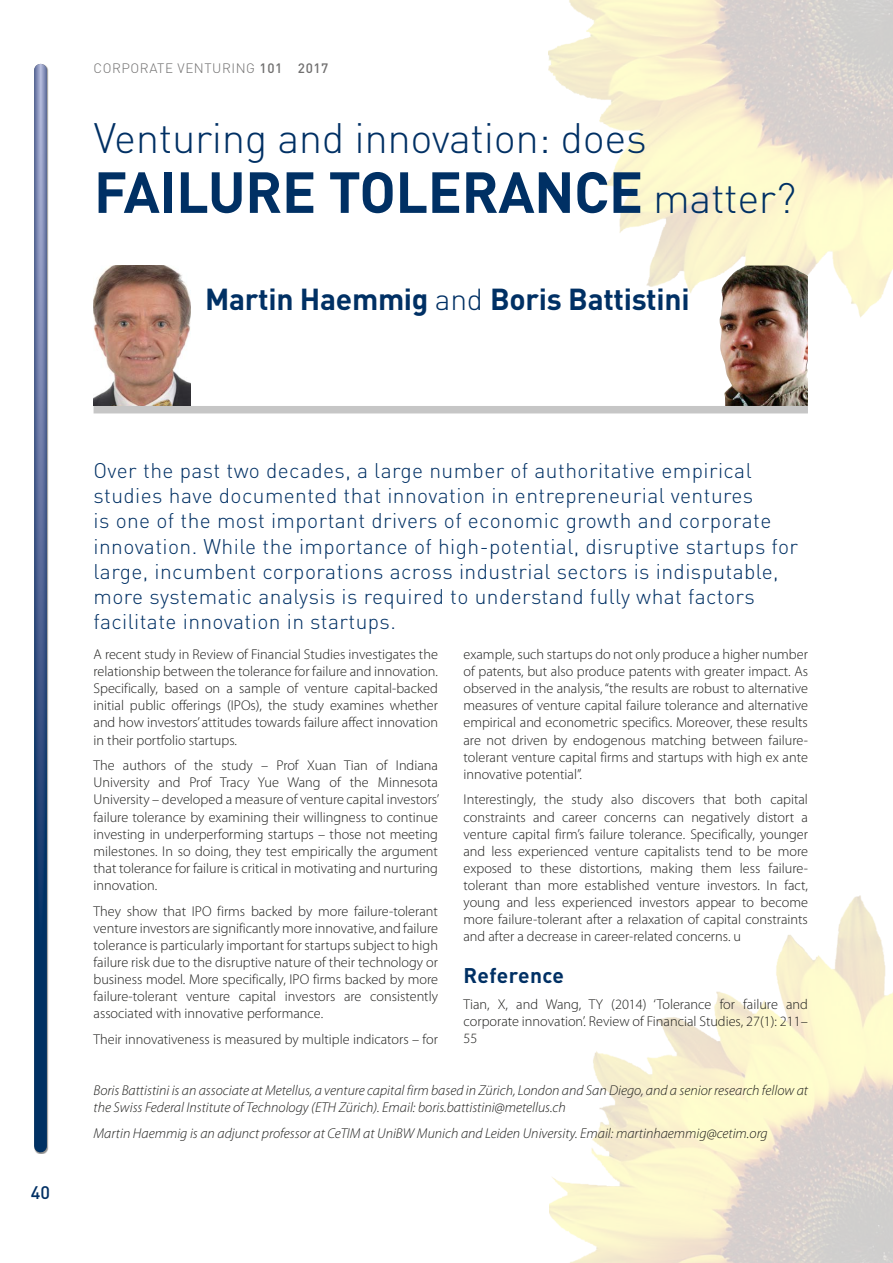
<style>
.page{position:relative;width:893px;height:1263px;background:#fff}
.page>*{position:absolute;margin:0;border:0;box-sizing:border-box;transform-origin:0 0}
.t1{font:700 57px "DIN";letter-spacing:-.01em;color:#003064}
.t2{font:300 42px "DIN";letter-spacing:-.01em;color:#003064}
.t3{font:700 30px "DIN";letter-spacing:-.01em;color:#003064}
.t4{font:300 21px/25.2px "DIN";letter-spacing:.02em;color:#003064}
.t5{font:700 21px "DIN";letter-spacing:.02em;color:#003064}
.t6{font:500 18px "DIN";color:#003064}
.t7{font:300 14.25px/17.1px "Myriad Pro";color:#1d1d1b;text-align:justify}
.t8{font:italic 300 14.25px/17.1px "Myriad Pro";color:#1d1d1b}
.t9{font:300 13.5px "DIN";letter-spacing:.04em;color:#706f6f}
.s1{font-weight:500}
.s2{font-weight:300;font-size:42px}
.s3{font-weight:300}
</style>
<div class="page">
<img style="left:549px;top:0;width:344px;height:318px">
<img style="left:550px;top:895px;width:343px;height:368px">
<div style="left:33px;top:61px;width:16px;height:1092px;background:#1d1d1b;opacity:.5"></div>
<div style="left:35px;top:64px;width:14px;height:1090px;background:#1d1d1b;opacity:.5"></div>
<svg style="left:34px;top:70px;width:13px;height:1076px;background:#3f5a89"></svg>
<div style="left:94px;top:406px;width:714px;height:7px;background:#c6c6c6"></div>
<img style="left:94px;top:266px;width:96px;height:140px">
<img style="left:719px;top:266px;width:89px;height:140px">
<p class="t9" style="left:94px;top:60px;width:236px">CORPORATE VENTURING <span class="s1">101 2017</span></p>
<h2 class="t2" style="left:94px;top:112px;width:554px">Venturing and innovation: does</h2>
<h1 class="t1" style="left:94px;top:155px;width:704px">FAILURE TOLERANCE <span class="s2">matter?</span></h1>
<h3 class="t3" style="left:205px;top:279px;width:486px">Martin Haemmig <span class="s3">and</span> Boris Battistini</h3>
<p class="t6" style="left:31px;top:1181px;width:21px">40</p>
<p class="t4" style="left:94px;top:458px;width:706px">Over the past two decades, a large number of authoritative empirical studies have documented that innovation in entrepreneurial ventures<br>is one of the most important drivers of economic growth and corporate innovation. While the importance of high-potential, disruptive startups for large, incumbent corporations across industrial sectors is indisputable, more systematic analysis is required to understand fully what factors facilitate innovation in startups.</p>
<p class="t7" style="left:94px;top:646px;width:346px">A recent study in Review of Financial Studies investigates the relationship between the tolerance for failure and innovation.<br>Specifically, based on a sample of venture capital-backed initial public offerings (IPOs), the study examines whether and how investors’ attitudes towards failure affect innovation in their portfolio startups.</p>
<p class="t7" style="left:94px;top:757px;width:347px">The authors of the study – Prof Xuan Tian of Indiana University and Prof Tracy Yue Wang of the Minnesota University – developed a measure of venture capital investors’ failure tolerance by examining their willingness to continue investing in underperforming startups – those not meeting milestones. In so doing, they test empirically the argument that tolerance for failure is critical in motivating and nurturing innovation.</p>
<p class="t7" style="left:94px;top:902px;width:346px">They show that IPO firms backed by more failure-tolerant venture investors are significantly more innovative, and failure tolerance is particularly important for startups subject to high failure risk due to the disruptive nature of their technology or business model. More specifically, IPO firms backed by more failure-tolerant venture capital investors are consistently associated with innovative performance.</p>
<p class="t7" style="left:94px;top:1030px;width:346px">Their innovativeness is measured by multiple indicators – for</p>
<p class="t7" style="left:463px;top:646px;width:346px">example, such startups do not only produce a higher number of patents, but also produce patents with greater impact. As observed in the analysis, “the results are robust to alternative measures of venture capital failure tolerance and alternative empirical and econometric specifics. Moreover, these results are not driven by endogenous matching between failure&shy;tolerant venture capital firms and startups with high ex ante innovative potential”.</p>
<p class="t7" style="left:463px;top:791px;width:346px">Interestingly, the study also discovers that both capital constraints and career concerns can negatively distort a venture capital firm’s failure tolerance. Specifically, younger and less experienced venture capitalists tend to be more exposed to these distortions, making them less failure&shy;tolerant than more established venture investors. In fact, young and less experienced investors appear to become more failure-tolerant after a relaxation of capital constraints and after a decrease in career-related concerns. u</p>
<h3 class="t5" style="left:463px;top:962px;width:102px">Reference</h3>
<p class="t7" style="left:463px;top:995px;width:346px">Tian, X, and Wang, TY (2014) ‘Tolerance for failure and corporate innovation’. Review of Financial Studies, 27(1): 211– 55</p>
<p class="t8" style="left:94px;top:1081px;width:716px">Boris Battistini is an associate at Metellus, a venture capital firm based in Zürich, London and San Diego, and a senior research fellow at the Swiss Federal Institute of Technology (ETH Zürich). Email: boris.battistini@metellus.ch</p>
<p class="t8" style="left:94px;top:1124px;width:676px">Martin Haemmig is an adjunct professor at CeTIM at UniBW Munich and Leiden University. Email: martinhaemmig@cetim.org</p>
</div>
